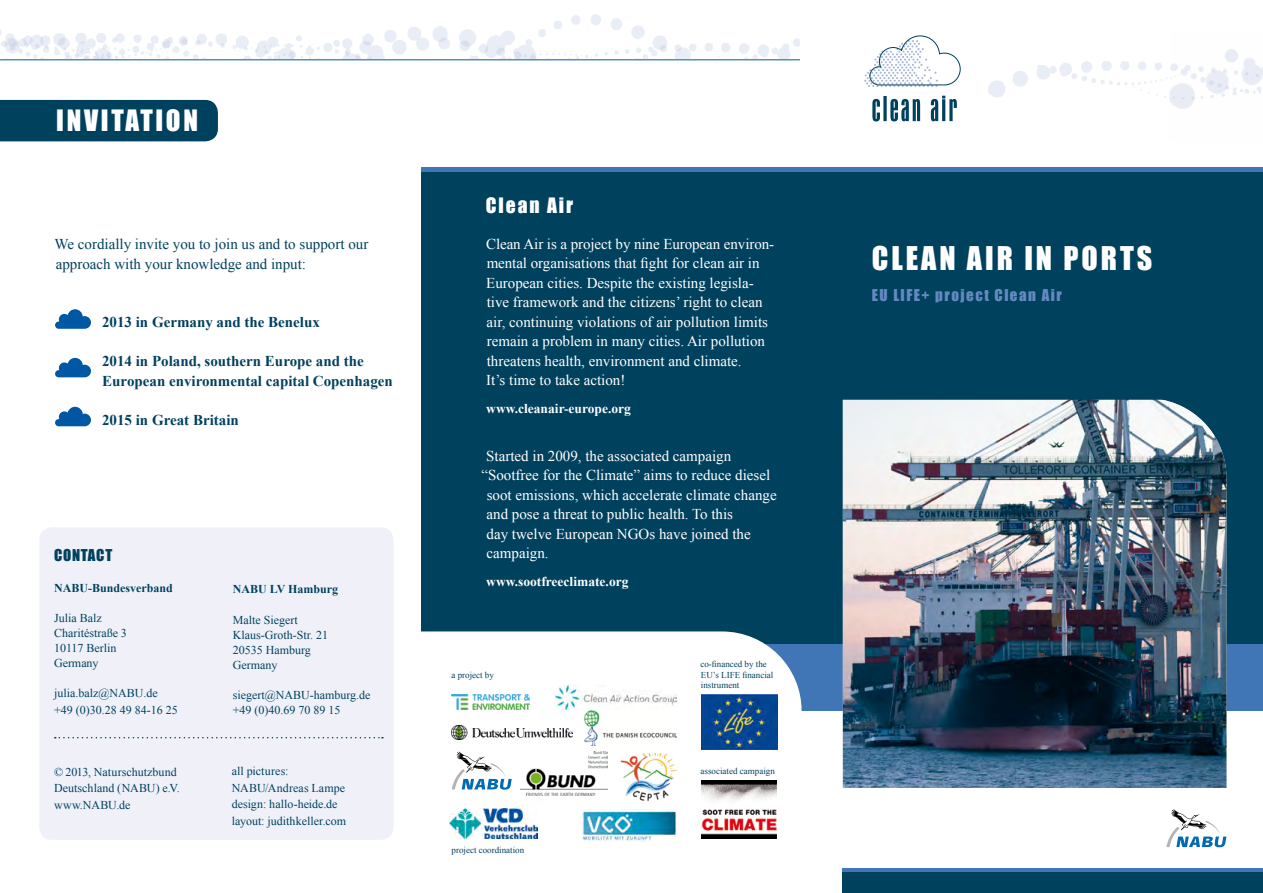
<style>
.page{position:relative;width:1263px;height:893px;background:#fff}
.page>*{position:absolute;margin:0;border:0;box-sizing:border-box;transform-origin:0 0}
.t1{font:30px "Impact";letter-spacing:.1em;color:#fff}
.t2{font:27px "Impact";letter-spacing:.1em;color:#fff}
.t3{font:19.5px "Impact";color:#fff}
.t4{font:15px/19.5px "Times New Roman";color:#fff}
.t5{font:700 15px/19.5px "Times New Roman";color:#00415e}
.t6{font:15px/19.5px "Times New Roman";color:#00415e}
.t7{font:15px "Impact";letter-spacing:.1em;color:#6589c1}
.t8{font:15px "Impact";color:#00415e}
.t9{font:700 13.5px "Times New Roman";color:#fff}
.t10{font:12px/15px "Times New Roman";color:#00415e}
.t11{font:700 12px "Times New Roman";color:#00415e}
.t12{font:9px/10.1px "Times New Roman";color:#00415e}
</style>
<div class="page">
<div style="left:421px;top:167px;width:842px;height:544px;background:#4176b6"></div>
<div style="left:421px;top:172px;width:842px;height:471px;background:#00415e"></div>
<div style="left:421px;top:631px;width:380px;height:211px;background:#fff"></div>
<div style="left:39px;top:527px;width:354px;height:313px;background:#f0f1f8"></div>
<img style="left:740px;top:38px;width:60px;height:22px">
<img style="left:0;top:15px;width:740px;height:45px">
<div style="left:797px;top:52px;width:19px;height:18px;background:#fff"></div>
<hr style="left:0;top:60px;width:801px;height:1px;background:#0057a3">
<div style="left:800px;top:16px;width:32px;height:49px;background:#fff"></div>
<div style="left:843px;top:869px;width:420px;height:24px;background:linear-gradient(to right,#4176b6,#4176b6)"></div>
<div style="left:843px;top:873px;width:420px;height:20px;background:#00415e"></div>
<img style="left:988px;top:61px;width:179px;height:37px">
<img style="left:1169px;top:49px;width:94px;height:60px">
<div style="left:826px;top:16px;width:221px;height:49px;background:#fff"></div>
<div style="left:0;top:100px;width:218px;height:41px;background:#00415e"></div>
<svg style="left:55px;top:309px;width:36px;height:20px"></svg>
<svg style="left:55px;top:358px;width:36px;height:19px"></svg>
<svg style="left:55px;top:407px;width:36px;height:19px"></svg>
<img style="left:701px;top:694px;width:76px;height:55px">
<img style="left:701px;top:781px;width:75px;height:58px">
<img style="left:580px;top:810px;width:99px;height:31px">
<img style="left:555px;top:685px;width:121px;height:24px">
<img style="left:584px;top:711px;width:92px;height:34px">
<img style="left:450px;top:809px;width:88px;height:30px">
<img style="left:618px;top:754px;width:61px;height:48px">
<svg style="left:452px;top:751px;width:60px;height:39px"></svg>
<img style="left:451px;top:725px;width:122px;height:15px">
<img style="left:452px;top:694px;width:78px;height:16px">
<img style="left:521px;top:752px;width:86px;height:44px">
<svg style="left:864px;top:35px;width:97px;height:52px"></svg>
<svg style="left:872px;top:96px;width:85px;height:25px"></svg>
<img style="left:843px;top:400px;width:383px;height:388px">
<svg style="left:55px;top:737px;width:328px;height:1px"></svg>
<svg style="left:1166px;top:809px;width:60px;height:38px"></svg>
<h2 class="t2" style="left:56px;top:99px;width:143px">INVITATION</h2>
<p class="t6" style="left:55px;top:234px;width:315px">We cordially invite you to join us and to support our approach with your knowledge and input:</p>
<p class="t5" style="left:102px;top:312px;width:219px">2013 in Germany and the Benelux</p>
<p class="t5" style="left:102px;top:351px;width:292px">2014 in Poland, southern Europe and the<br>European environmental capital Copenhagen</p>
<p class="t5" style="left:102px;top:409px;width:138px">2015 in Great Britain</p>
<p class="t8" style="left:54px;top:543px;width:19px">CONTA</p>
<p class="t8" style="left:96px;top:543px;width:17px">CT</p>
<p class="t11" style="left:54px;top:580px;width:120px">NABU-Bundesverband</p>
<p class="t10" style="left:54px;top:611px;width:74px">Julia Balz<br>Charitéstraße 3<br>10117 Berlin<br>Germany</p>
<p class="t10" style="left:54px;top:685px;width:125px;line-height:16.5px">julia.balz@NABU.de +49 (0)30.28 49 84-16 25</p>
<p class="t11" style="left:233px;top:580px;width:107px">NABU LV Hamburg</p>
<p class="t10" style="left:233px;top:612px;width:97px">Malte Siegert<br>Klaus-Groth-Str. 21<br>20535 Hamburg<br>Germany</p>
<p class="t10" style="left:233px;top:687px;width:139px">siegert@NABU-hamburg.de +49 (0)40.69 70 89 15</p>
<p class="t10" style="left:54px;top:763px;width:127px;line-height:16.5px">© 2013, Naturschutzbund<br>Deutschland (NABU) e.V. www.NABU.de</p>
<p class="t10" style="left:232px;top:763px;width:116px;line-height:16.5px">all pictures:<br>NABU/Andreas Lampe design: hallo-heide.de layout: judithkeller.com</p>
<h3 class="t3" style="left:486px;top:190px;width:89px">CLEAN AIR</h3>
<p class="t4" style="left:486px;top:234px;width:290px">Clean Air is a project by nine European environ&shy;mental organisations that fight for clean air in European cities. Despite the existing legisla&shy;tive framework and the citizens’ right to clean air, continuing violations of air pollution limits remain a problem in many cities. Air pollution threatens health, environment and climate.<br>It’s time to take action!</p>
<p class="t9" style="left:486px;top:399px;width:146px">www.cleanair-europe.org</p>
<p class="t4" style="left:486px;top:446px;width:246px">Started in 2009, the associated campaign</p>
<p class="t4" style="left:481px;top:465px;width:290px">“Sootfree for the Climate” aims to reduce diesel</p>
<p class="t4" style="left:487px;top:485px;width:291px">soot emissions, which accelerate climate change</p>
<p class="t4" style="left:486px;top:504px;width:248px">and pose a threat to public health. To this</p>
<p class="t4" style="left:486px;top:524px;width:266px">day twelve European NGOs have joined the</p>
<p class="t4" style="left:486px;top:543px;width:64px">campaign.</p>
<p class="t9" style="left:486px;top:572px;width:144px">www.sootfreeclimate.org</p>
<p class="t12" style="left:451px;top:670px;width:44px">a project by</p>
<p class="t12" style="left:452px;top:844px;width:74px">project coordination</p>
<p class="t12" style="left:700px;top:659px;width:75px">co-financed by the<br>EU’s LIFE financial instrument</p>
<p class="t12" style="left:701px;top:766px;width:76px">associated campaign</p>
<h1 class="t1" style="left:872px;top:235px;width:282px">CLEAN AIR IN PORTS</h1>
<p class="t7" style="left:872px;top:283px;width:192px">EU LIFE+ PROJECT CLEAN AIR</p>
</div>
